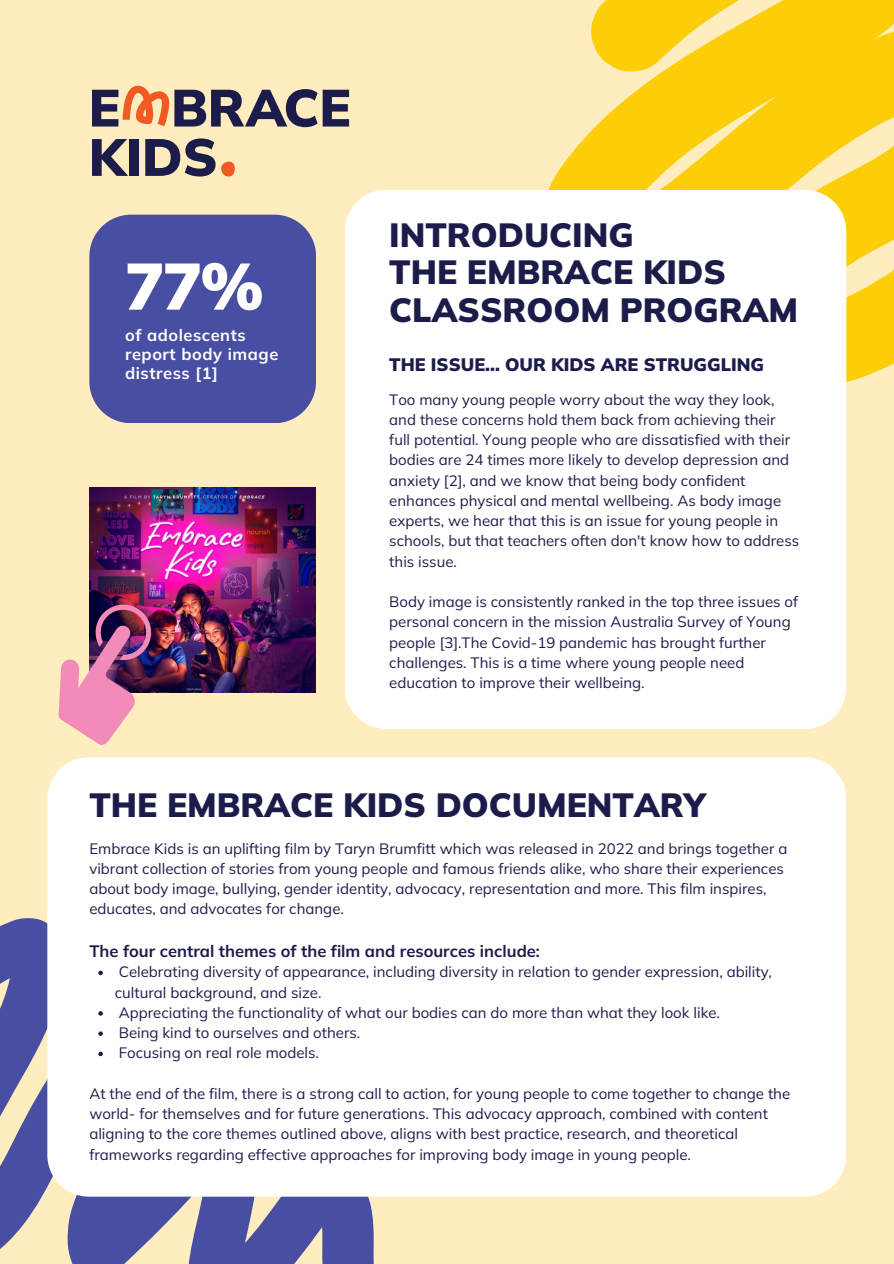
<style>
.page{position:relative;width:894px;height:1264px;background:#fff}
.page>*{position:absolute;margin:0;border:0;box-sizing:border-box;transform-origin:0 0}
.t1{font:900 65.4px "Mulish";color:#fff}
.t2{font:900 33.6px/37.8px "Mulish";color:#1c1c4b}
.t3{font:900 18px "Mulish";color:#1c1c4b}
.t4{font:700 16.5px "Mulish";color:#1c1c4b}
.t5{font:700 16.35px/19.2px "Mulish";letter-spacing:.035em;color:#fff}
.t6{font:15px/20.2px "Mulish";color:#1c1c4b}
</style>
<div class="page">
<div style="left:0;top:0;width:893px;height:1263px;background:#ffedc0"></div>
<svg style="left:92px;top:139px;width:36px;height:37px"></svg>
<div style="left:129px;top:139px;width:9px;height:37px;background:#1c1c4b"></div>
<svg style="left:145px;top:138px;width:70px;height:38px"></svg>
<svg style="left:92px;top:85px;width:257px;height:42px"></svg>
<svg style="left:221px;top:161px;width:14px;height:16px"></svg>
<div style="left:89px;top:215px;width:227px;height:208px;background:#484fa2"></div>
<svg style="left:548px;top:0;width:345px;height:385px;fill:#fdce07"></svg>
<div style="left:345px;top:190px;width:501px;height:538px;background:#fff"></div>
<svg style="left:0;top:918px;width:388px;height:345px;fill:#484fa2"></svg>
<div style="left:47px;top:757px;width:798px;height:439px;background:#fff"></div>
<img style="left:89px;top:487px;width:226px;height:205px">
<img style="left:58px;top:589px;width:121px;height:156px">
<svg style="left:98px;top:970px;width:5px;height:5px"></svg>
<svg style="left:98px;top:1011px;width:5px;height:4px"></svg>
<svg style="left:98px;top:1031px;width:5px;height:4px"></svg>
<svg style="left:98px;top:1051px;width:5px;height:5px"></svg>
<p class="t1" style="left:125px;top:244px;width:140px">77%</p>
<h2 class="t5" style="left:125px;top:325px;width:155px">of adolescents report body image distress [1]</h2>
<p class="t2" style="left:389px;top:215px;width:410px">INTRODUCING<br>THE EMBRACE KIDS<br>CLASSROOM PROGRAM</p>
<h4 class="t3" style="left:389px;top:353px;width:376px">THE ISSUE... OUR KIDS ARE STRUGGLING</h4>
<h3 class="t6" style="left:389px;top:389px;width:386px">Too many young people worry about the way they look,</h3>
<p class="t6" style="left:389px;top:409px;width:388px">and these concerns hold them back from achieving their</p>
<p class="t6" style="left:389px;top:429px;width:411px">full potential. Young people who are dissatisfied with their bodies are 24 times more likely to develop depression and anxiety [2], and we know that being body confident enhances physical and mental wellbeing. As body image experts, we hear that this is an issue for young people in schools, but that teachers often don't know how to address this issue.</p>
<p class="t6" style="left:389px;top:591px;width:410px">Body image is consistently ranked in the top three issues of personal concern in the mission Australia Survey of Young people [3].The Covid-19 pandemic has brought further challenges. This is a time where young people need education to improve their wellbeing.</p>
<p class="t2" style="left:89px;top:785px;width:617px">THE EMBRACE KIDS DOCUMENTARY</p>
<p class="t6" style="left:89px;top:837px;width:699px">Embrace Kids is an uplifting film by Taryn Brumfitt which was released in 2022 and brings together a vibrant collection of stories from young people and famous friends alike, who share their experiences about body image, bullying, gender identity, advocacy, representation and more. This film inspires, educates, and advocates for change.</p>
<h1 class="t4" style="left:89px;top:940px;width:452px">The four central themes of the film and resources include:</h1>
<h4 class="t6" style="left:115px;top:961px;width:658px">Celebrating diversity of appearance, including diversity in relation to gender expression, ability, cultural background, and size.</h4>
<p class="t6" style="left:119px;top:1002px;width:602px">Appreciating the functionality of what our bodies can do more than what they look like.</p>
<p class="t6" style="left:119px;top:1022px;width:243px">Being kind to ourselves and others.</p>
<h2 class="t6" style="left:119px;top:1042px;width:202px">Focusing on real role models.</h2>
<p class="t6" style="left:89px;top:1083px;width:702px">At the end of the film, there is a strong call to action, for young people to come together to change the world- for themselves and for future generations. This advocacy approach, combined with content aligning to the core themes outlined above, aligns with best practice, research, and theoretical frameworks regarding effective approaches for improving body image in young people.</p>
</div>
